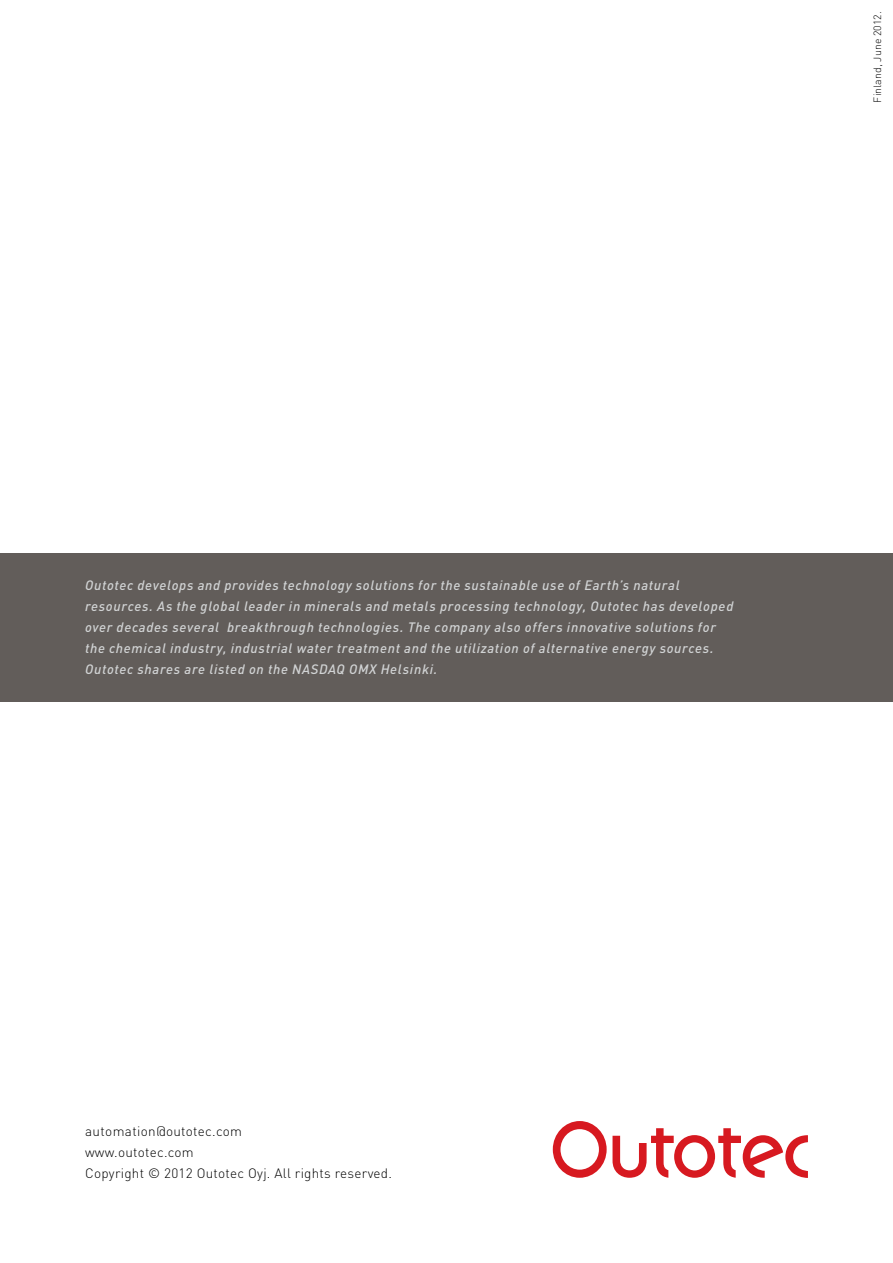
<style>
.page{position:relative;width:893px;height:1263px;background:#fff}
.page>*{position:absolute;margin:0;border:0;box-sizing:border-box;transform-origin:0 0}
.t1{font:italic 500 13.5px/21px "DIN Pro";letter-spacing:.05em;color:#d1d3d4}
.t2{font:300 13.5px/21px "DIN Pro";letter-spacing:.02em;color:#000}
.t3{font:300 10.5px "DIN Pro";letter-spacing:.01em;color:#000}
</style>
<div class="page">
<div style="left:0;top:553px;width:893px;height:149px;background:#625d5a"></div>
<svg style="left:553px;top:1121px;width:255px;height:57px"></svg>
<p class="t3" style="left:870px;top:103px;width:93px;rotate:-90deg">Finland, June 2012.</p>
<p class="t1" style="left:85px;top:575px;width:650px">Outotec develops and provides technology solutions for the sustainable use of Earth’s natural resources. As the global leader in minerals and metals processing technology, Outotec has developed over decades several breakthrough technologies. The company also offers innovative solutions for the chemical industry, industrial water treatment and the utilization of alternative energy sources.<br>Outotec shares are listed on the NASDAQ OMX Helsinki.</p>
<p class="t2" style="left:85px;top:1120px;width:309px">automation@outotec.com<br>www.outotec.com<br>Copyright © 2012 Outotec Oyj. All rights reserved.</p>
</div>
